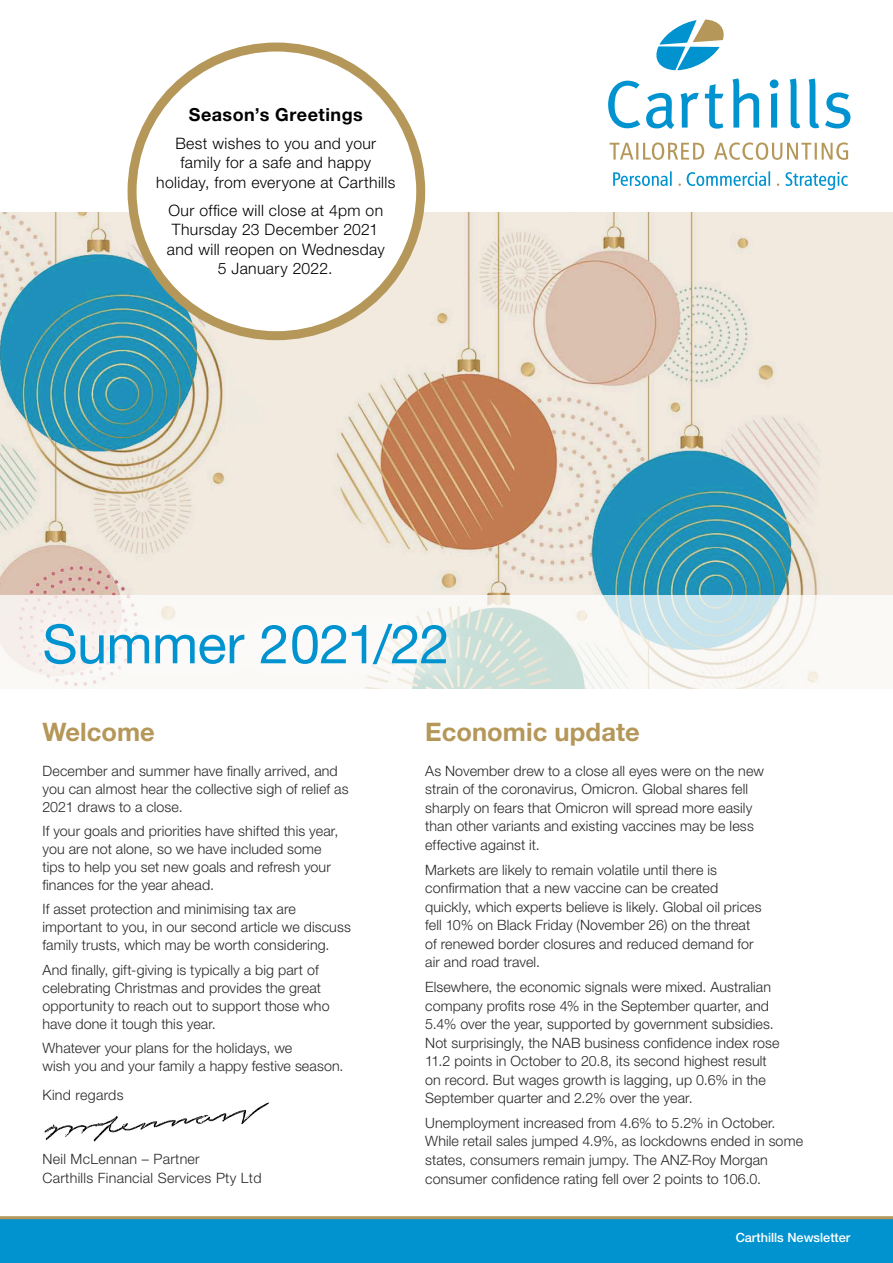
<style>
.page{position:relative;width:893px;height:1263px;background:#fff}
.page>*{position:absolute;margin:0;border:0;box-sizing:border-box;transform-origin:0 0}
.t1{font:54px "Helvetica Neue LT Std";letter-spacing:-.01em;color:#0093cf}
.t2{font:700 25.5px "Helvetica Neue LT Std";color:#b49759}
.t3{font:700 18px "Helvetica Neue LT Std";letter-spacing:.025em;color:#000}
.t4{font:300 15.75px/19.5px "Helvetica Neue LT Std";letter-spacing:.025em;color:#000;text-align:center}
.t5{font:300 14.25px/18.5px "Helvetica Neue LT Std";letter-spacing:.01em;color:#282828}
.t6{font:500 12.75px "Helvetica Neue LT Std";color:#fff}
</style>
<div class="page">
<svg style="left:0;top:1216px;width:893px;height:47px;background:#0c93c7"></svg>
<img style="left:44px;top:1102px;width:225px;height:40px">
<svg style="left:608px;top:81px;width:32px;height:47px"></svg>
<svg style="left:646px;top:93px;width:28px;height:36px"></svg>
<svg style="left:680px;top:93px;width:19px;height:35px"></svg>
<svg style="left:705px;top:84px;width:19px;height:45px"></svg>
<svg style="left:732px;top:78px;width:27px;height:50px"></svg>
<svg style="left:770px;top:79px;width:8px;height:49px"></svg>
<svg style="left:790px;top:78px;width:10px;height:50px"></svg>
<svg style="left:809px;top:78px;width:10px;height:50px"></svg>
<svg style="left:825px;top:92px;width:25px;height:36px"></svg>
<svg style="left:656px;top:20px;width:68px;height:50px"></svg>
<svg style="left:610px;top:142px;width:94px;height:18px"></svg>
<svg style="left:714px;top:142px;width:134px;height:18px"></svg>
<svg style="left:613px;top:171px;width:59px;height:15px"></svg>
<svg style="left:687px;top:171px;width:83px;height:15px"></svg>
<svg style="left:785px;top:172px;width:63px;height:18px"></svg>
<svg style="left:0;top:213px;width:893px;height:382px;background:#c7ccc5"></svg>
<div style="left:132px;top:47px;width:289px;height:289px;background:#fff;border-radius:50%"></div>
<div style="left:128px;top:43px;width:297px;height:297px;border:9px solid #b49759;border-radius:50%"></div>
<svg style="left:0;top:595px;width:819px;height:94px"></svg>
<div style="left:21px;top:600px;width:449px;height:89px;background:#fff;opacity:.3"></div>
<p class="t3" style="left:189px;top:103px;width:175px">Season’s Greetings</p>
<p class="t4" style="left:156px;top:133px;width:241px">Best wishes to you and your family for a safe and happy holiday, from everyone at Carthills</p>
<p class="t4" style="left:167px;top:200px;width:219px">Our office will close at 4pm on<br>Thursday 23 December 2021 and will reopen on Wednesday<br>5 January 2022.</p>
<h1 class="t1" style="left:43px;top:612px;width:409px">Summer 2021/22</h1>
<h2 class="t2" style="left:43px;top:716px;width:114px">Welcome</h2>
<p class="t5" style="left:43px;top:761px;width:307px;line-height:18px">December and summer have finally arrived, and you can almost hear the collective sigh of relief as<br>2021 draws to a close.</p>
<p class="t5" style="left:43px;top:822px;width:297px;line-height:18px">If your goals and priorities have shifted this year, you are not alone, so we have included some tips to help you set new goals and refresh your finances for the year ahead.</p>
<p class="t5" style="left:43px;top:900px;width:310px;line-height:18px">If asset protection and minimising tax are important to you, in our second article we discuss family trusts, which may be worth considering.</p>
<p class="t5" style="left:43px;top:960px;width:289px;line-height:18px">And finally, gift-giving is typically a big part of celebrating Christmas and provides the great opportunity to reach out to support those who have done it tough this year.</p>
<p class="t5" style="left:43px;top:1039px;width:303px;line-height:18px">Whatever your plans for the holidays, we<br>wish you and your family a happy festive season.</p>
<p class="t5" style="left:42px;top:1086px;width:83px">Kind regards</p>
<p class="t5" style="left:42px;top:1149px;width:221px">Neil McLennan – Partner<br>Carthills Financial Services Pty Ltd</p>
<h2 class="t2" style="left:425px;top:716px;width:216px">Economic update</h2>
<p class="t5" style="left:425px;top:761px;width:340px">As November drew to a close all eyes were on the new strain of the coronavirus, Omicron. Global shares fell sharply on fears that Omicron will spread more easily than other variants and existing vaccines may be less effective against it.</p>
<p class="t5" style="left:425px;top:860px;width:338px">Markets are likely to remain volatile until there is confirmation that a new vaccine can be created quickly, which experts believe is likely. Global oil prices fell 10% on Black Friday (November 26) on the threat of renewed border closures and reduced demand for air and road travel.</p>
<p class="t5" style="left:425px;top:977px;width:356px">Elsewhere, the economic signals were mixed. Australian company profits rose 4% in the September quarter, and 5.4% over the year, supported by government subsidies.<br>Not surprisingly, the NAB business confidence index rose 11.2 points in October to 20.8, its second highest result on record. But wages growth is lagging, up 0.6% in the September quarter and 2.2% over the year.</p>
<p class="t5" style="left:425px;top:1113px;width:379px">Unemployment increased from 4.6% to 5.2% in October.<br>While retail sales jumped 4.9%, as lockdowns ended in some states, consumers remain jumpy. The ANZ-Roy Morgan consumer confidence rating fell over 2 points to 106.0.</p>
<p class="t6" style="left:736px;top:1230px;width:116px">Carthills Newsletter</p>
</div>
